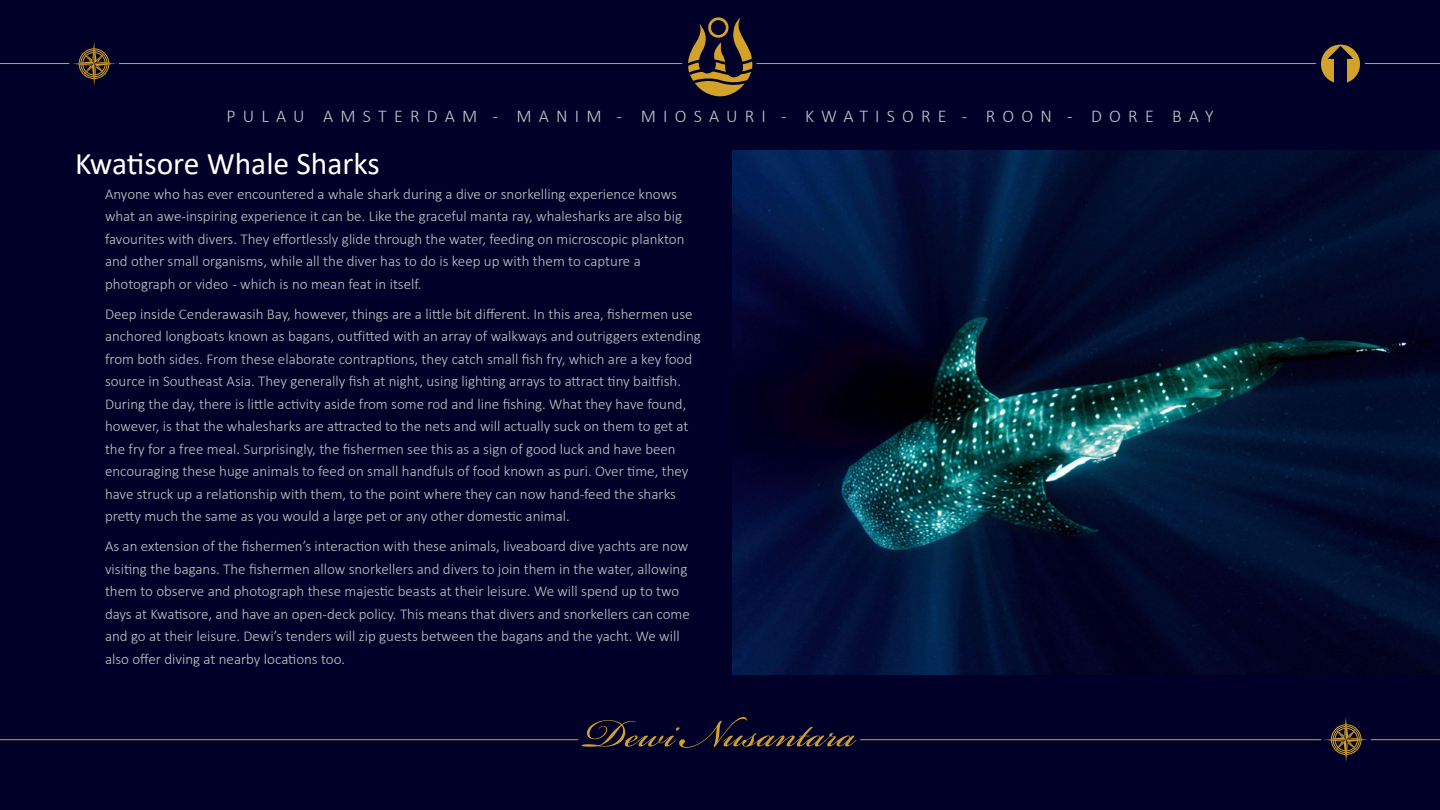
<style>
.page{position:relative;width:1440px;height:810px;background:#000028}
.page>*{position:absolute;margin:0;border:0;box-sizing:border-box;transform-origin:0 0}
.t1{font:61.5px "Bickham Script Pro";color:#d3a229}
.t2{font:31.5px "Calibri";color:#fff}
.t3{font:300 18px "Calibri";letter-spacing:.4em;color:#c8c8c8}
.t4{font:300 15px/22.5px "Calibri";color:#c8c8c8}
</style>
<div class="page">
<img style="left:732px;top:150px;width:708px;height:525px">
<hr style="left:119px;top:63px;width:563px;height:1px;background:#d3a229">
<hr style="left:0;top:63px;width:69px;height:1px;background:#d3a229">
<svg style="left:72px;top:41px;width:45px;height:45px"></svg>
<svg style="left:688px;top:17px;width:65px;height:80px"></svg>
<hr style="left:0;top:739px;width:578px;height:1px;background:#d3a229">
<hr style="left:1371px;top:739px;width:69px;height:1px;background:#d3a229">
<hr style="left:860px;top:739px;width:461px;height:1px;background:#d3a229">
<svg style="left:1324px;top:717px;width:44px;height:45px"></svg>
<hr style="left:757px;top:63px;width:559px;height:1px;background:#d3a229">
<hr style="left:1365px;top:63px;width:75px;height:1px;background:#d3a229">
<p class="t3" style="left:226px;top:109px;width:989px">PULAU AMSTERDAM - MANIM - MIOSAURI - KWATISORE - ROON - DORE BAY</p>
<h2 class="t2" style="left:75px;top:150px;width:306px">Kwatisore Whale Sharks</h2>
<p class="t4" style="left:105px;top:184px;width:581px">Anyone who has ever encountered a whale shark during a dive or snorkelling experience knows what an awe-inspiring experience it can be. Like the graceful manta ray, whalesharks are also big favourites with divers. They effortlessly glide through the water, feeding on microscopic plankton and other small organisms, while all the diver has to do is keep up with them to capture a photograph or video - which is no mean feat in itself.</p>
<p class="t4" style="left:105px;top:304px;width:597px">Deep inside Cenderawasih Bay, however, things are a little bit different. In this area, fishermen use anchored longboats known as bagans, outfitted with an array of walkways and outriggers extending from both sides. From these elaborate contraptions, they catch small fish fry, which are a key food source in Southeast Asia. They generally fish at night, using lighting arrays to attract tiny baitfish.<br>During the day, there is little activity aside from some rod and line fishing. What they have found, however, is that the whalesharks are attracted to the nets and will actually suck on them to get at the fry for a free meal. Surprisingly, the fishermen see this as a sign of good luck and have been encouraging these huge animals to feed on small handfuls of food known as puri. Over time, they have struck up a relationship with them, to the point where they can now hand-feed the sharks pretty much the same as you would a large pet or any other domestic animal.</p>
<p class="t4" style="left:105px;top:536px;width:586px">As an extension of the fishermen’s interaction with these animals, liveaboard dive yachts are now visiting the bagans. The fishermen allow snorkellers and divers to join them in the water, allowing them to observe and photograph these majestic beasts at their leisure. We will spend up to two days at Kwatisore, and have an open-deck policy. This means that divers and snorkellers can come and go at their leisure. Dewi’s tenders will zip guests between the bagans and the yacht. We will also offer diving at nearby locations too.</p>
<h1 class="t1" style="left:584px;top:689px;width:273px">Dewi Nusantara</h1>
</div>
